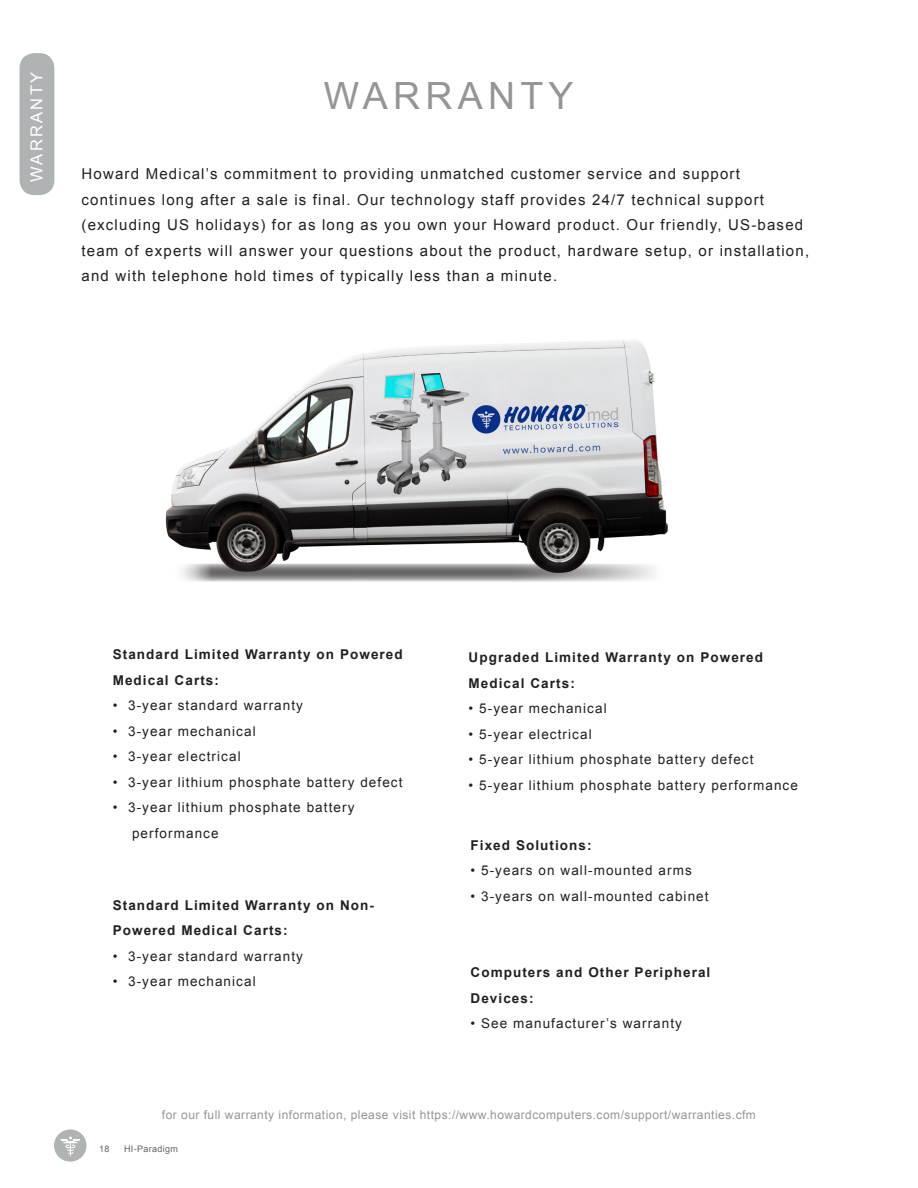
<style>
.page{position:relative;width:918px;height:1188px;background:#fff}
.page>*{position:absolute;margin:0;border:0;box-sizing:border-box;transform-origin:0 0}
.t1{font:37.5px "Arial";letter-spacing:.14em;color:#939598}
.t2{font:16.5px "Arial";letter-spacing:.14em;color:#fff}
.t3{font:15px/25.5px "Arial";letter-spacing:.08em;color:#231f20}
.t4{font:13.5px/25.5px "Arial";letter-spacing:.08em;color:#231f20}
.t5{font:700 13.5px/25.5px "Arial";letter-spacing:.08em;color:#231f20}
.t6{font:12px "Arial";letter-spacing:.04em;color:#939598}
.t7{font:9px "Arial";letter-spacing:.04em;color:#636366}
</style>
<div class="page">
<div style="left:54px;top:1130px;width:33px;height:32px;background:#afb3b3;border-radius:50%"></div>
<svg style="left:60px;top:1137px;width:20px;height:19px"></svg>
<img style="left:165px;top:340px;width:503px;height:242px">
<div style="left:20px;top:53px;width:34px;height:142px;background:#afb3b3;border-radius:15px"></div>
<p class="t2" style="left:26px;top:182px;width:111px;rotate:-90deg">WARRANTY</p>
<p class="t1" style="left:324px;top:71px;width:251px">WARRANTY</p>
<p class="t3" style="left:81px;top:161px;width:729px">Howard Medical’s commitment to providing unmatched customer service and support continues long after a sale is final. Our technology staff provides 24/7 technical support (excluding US holidays) for as long as you own your Howard product. Our friendly, US-based team of experts will answer your questions about the product, hardware setup, or installation, and with telephone hold times of typically less than a minute.</p>
<p class="t5" style="left:113px;top:642px;width:292px">Standard Limited Warranty on Powered<br>Medical Carts:</p>
<p class="t4" style="left:113px;top:693px;width:192px">• 3-year standard warranty</p>
<p class="t4" style="left:113px;top:719px;width:145px">• 3-year mechanical</p>
<p class="t4" style="left:113px;top:744px;width:130px">• 3-year electrical</p>
<p class="t4" style="left:113px;top:770px;width:291px">• 3-year lithium phosphate battery defect</p>
<p class="t4" style="left:132px;top:795px;width:224px;text-indent:-19px">• 3-year lithium phosphate battery performance</p>
<p class="t5" style="left:113px;top:893px;width:263px">Standard Limited Warranty on Non-<br>Powered Medical Carts:</p>
<p class="t4" style="left:113px;top:943px;width:192px">• 3-year standard warranty</p>
<p class="t4" style="left:113px;top:969px;width:145px">• 3-year mechanical</p>
<p class="t5" style="left:469px;top:645px;width:296px">Upgraded Limited Warranty on Powered<br>Medical Carts:</p>
<p class="t4" style="left:469px;top:696px;width:140px">• 5-year mechanical</p>
<p class="t4" style="left:469px;top:721px;width:125px">• 5-year electrical</p>
<p class="t4" style="left:469px;top:747px;width:287px">• 5-year lithium phosphate battery defect</p>
<p class="t4" style="left:469px;top:772px;width:331px">• 5-year lithium phosphate battery performance</p>
<p class="t5" style="left:471px;top:833px;width:123px">Fixed Solutions:</p>
<p class="t4" style="left:471px;top:858px;width:223px">• 5-years on wall-mounted arms</p>
<p class="t4" style="left:471px;top:884px;width:240px">• 3-years on wall-mounted cabinet</p>
<p class="t5" style="left:471px;top:960px;width:241px">Computers and Other Peripheral<br>Devices:</p>
<p class="t4" style="left:471px;top:1011px;width:213px">• See manufacturer’s warranty</p>
<p class="t6" style="left:162px;top:1107px;width:595px">for our full warranty information, please visit https://www.howardcomputers.com/support/warranties.cfm</p>
<p class="t7" style="left:99px;top:1143px;width:12px">18</p>
<p class="t7" style="left:124px;top:1143px;width:56px">HI-Paradigm</p>
</div>
